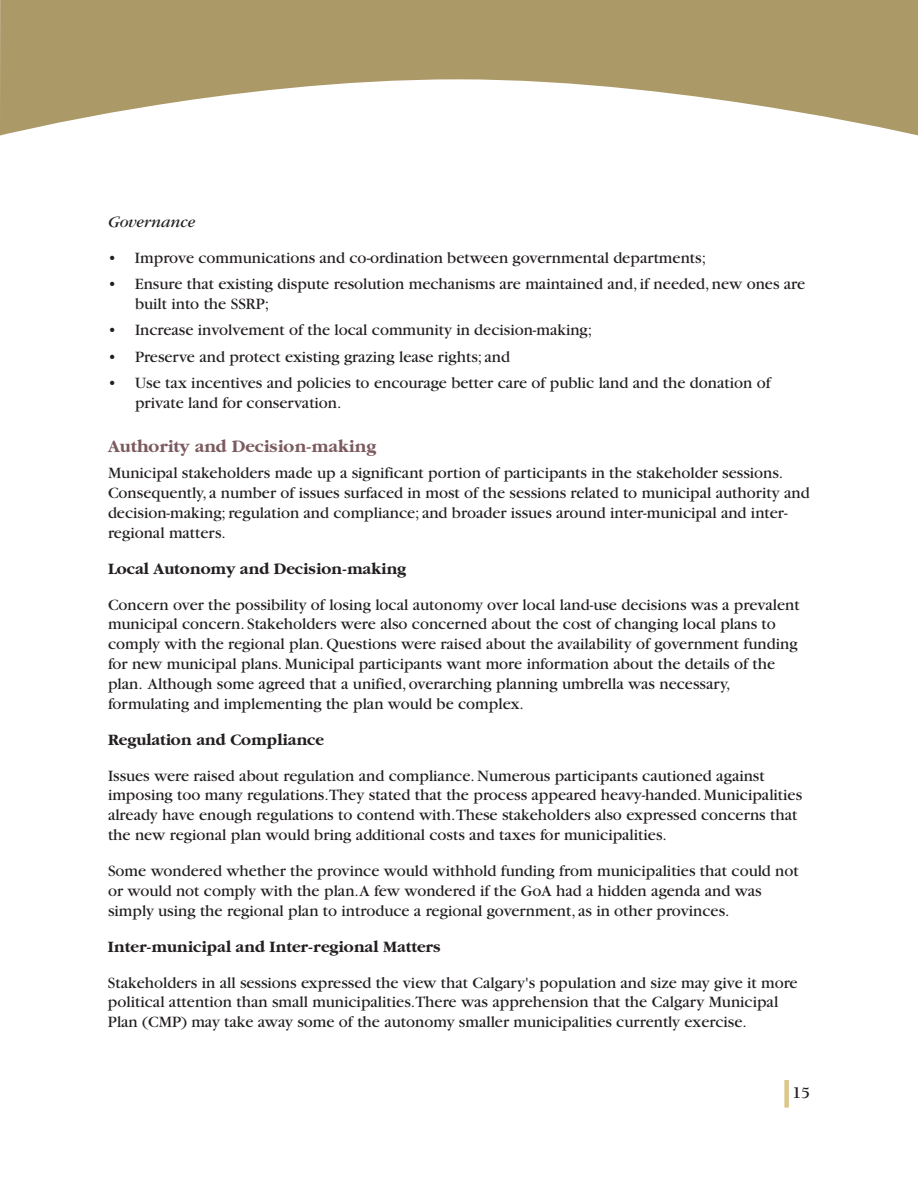
<style>
.page{position:relative;width:918px;height:1188px;background:#fff}
.page>*{position:absolute;margin:0;border:0;box-sizing:border-box;transform-origin:0 0}
.t1{font:700 18px "Garamond";color:#7b5b60}
.t2{font:16.5px/19.8px "Garamond";color:#231f20}
.t3{font:700 16.5px "Garamond";color:#231f20}
.t4{font:italic 16.5px "Garamond";color:#231f20}
.t5{font:700 16.5px "Berkeley";color:#231f20}
</style>
<div class="page">
<svg style="left:0;top:0;width:918px;height:136px;fill:#ac9968"></svg>
<div style="left:784px;top:1080px;width:5px;height:28px;background:#dcc689"></div>
<p class="t4" style="left:108px;top:216px;width:89px">Governance</p>
<p class="t2" style="left:108px;top:249px;width:600px">• Improve communications and co-ordination between governmental departments;</p>
<p class="t2" style="left:135px;top:276px;width:672px;text-indent:-27px">• Ensure that existing dispute resolution mechanisms are maintained and, if needed, new ones are built into the SSRP;</p>
<p class="t2" style="left:108px;top:322px;width:486px">• Increase involvement of the local community in decision-making;</p>
<p class="t2" style="left:108px;top:348px;width:404px">• Preserve and protect existing grazing lease rights; and</p>
<p class="t2" style="left:135px;top:374px;width:637px;text-indent:-27px">• Use tax incentives and policies to encourage better care of public land and the donation of private land for conservation.</p>
<p class="t1" style="left:108px;top:435px;width:270px">Authority and Decision-making</p>
<p class="t2" style="left:108px;top:465px;width:703px">Municipal stakeholders made up a significant portion of participants in the stakeholder sessions.<br>Consequently, a number of issues surfaced in most of the sessions related to municipal authority and decision-making;regulation and compliance; and broader issues around inter-municipal and inter&shy;regional matters.</p>
<p class="t3" style="left:108px;top:559px;width:300px">Local Autonomy and Decision-making</p>
<p class="t2" style="left:108px;top:596px;width:693px">Concern over the possibility of losing local autonomy over local land-use decisions was a prevalent municipal concern. Stakeholders were also concerned about the cost of changing local plans to comply with the regional plan.Questions were raised about the availability of government funding for new municipal plans. Municipal participants want more information about the details of the plan. Although some agreed that a unified, overarching planning umbrella was necessary, formulating and implementing the plan would be complex.</p>
<p class="t3" style="left:108px;top:730px;width:218px">Regulation and Compliance</p>
<p class="t2" style="left:108px;top:767px;width:696px">Issues were raised about regulation and compliance.Numerous participants cautioned against imposing too many regulations.They stated that the process appeared heavy-handed. Municipalities already have enough regulations to contend with.These stakeholders also expressed concerns that the new regional plan would bring additional costs and taxes for municipalities.</p>
<p class="t2" style="left:108px;top:862px;width:692px">Some wondered whether the province would withhold funding from municipalities that could not or would not comply with the plan.A few wondered if the GoA had a hidden agenda and was simply using the regional plan to introduce a regional government, as in other provinces.</p>
<p class="t3" style="left:108px;top:937px;width:334px">Inter-municipal and Inter-regional Matters</p>
<p class="t2" style="left:108px;top:974px;width:691px">Stakeholders in all sessions expressed the view that Calgary's population and size may give it more political attention than small municipalities.There was apprehension that the Calgary Municipal<br>Plan (CMP) may take away some of the autonomy smaller municipalities currently exercise.</p>
<p class="t5" style="left:792px;top:1086px;width:19px">15</p>
</div>
